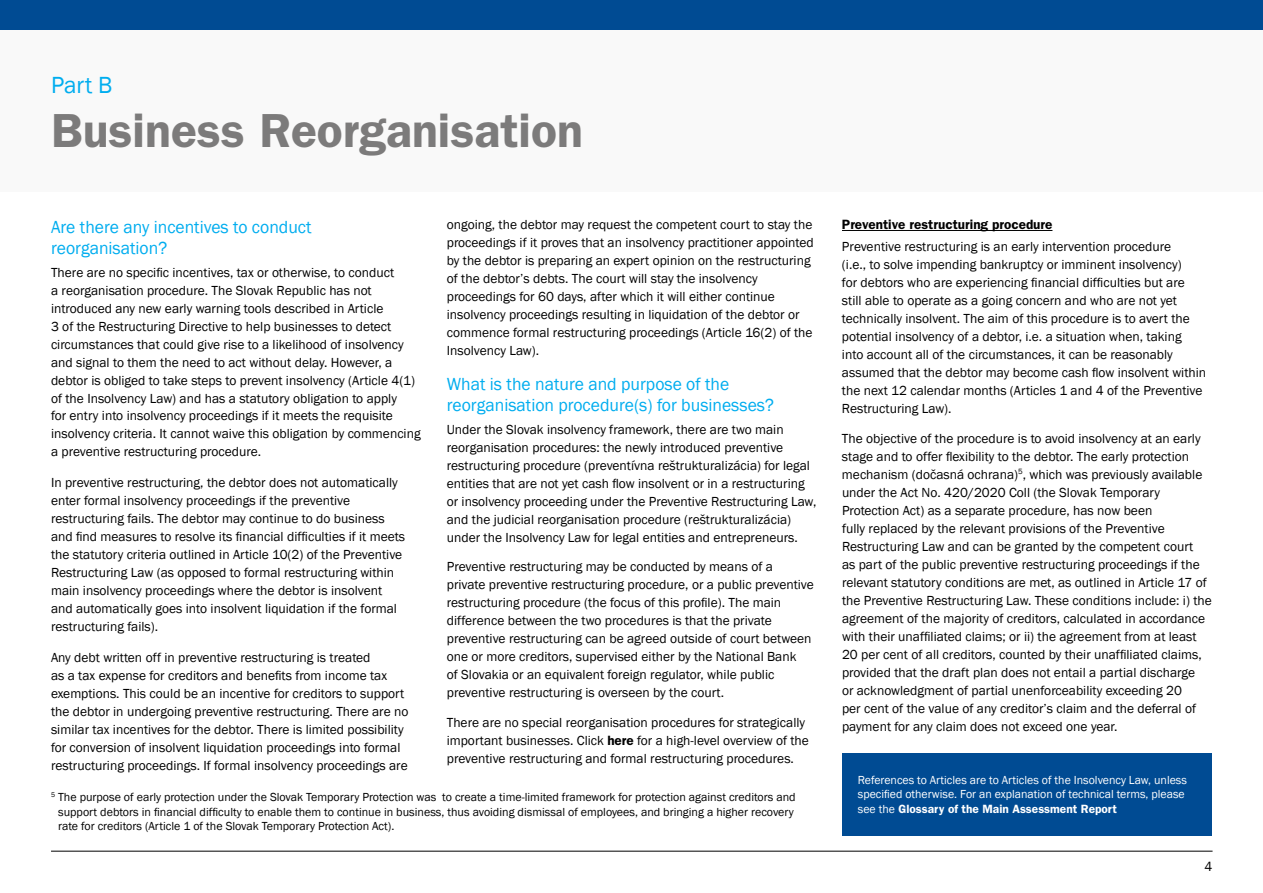
<style>
.page{position:relative;width:1263px;height:893px;background:#fff}
.page>*{position:absolute;margin:0;border:0;box-sizing:border-box;transform-origin:0 0}
.t1{font:600 48px "Franklin Gothic";color:#7c7b7b}
.t2{font:24px "Franklin Gothic";color:#00adef}
.t3{font:18px/21.6px "Franklin Gothic";color:#00adef}
.t4{font:13.5px/18px "Franklin Gothic";color:#000}
.t5{font:600 13.5px "Franklin Gothic";color:#000}
.t6{font:12px/14.4px "Franklin Gothic";color:#000}
.t7{font:12px/14.4px "Franklin Gothic";color:#fff}
.s1{font-weight:600}
</style>
<div class="page">
<hr style="left:51px;top:851px;width:1161px;height:1px;background:#000">
<div style="left:0;top:0;width:1263px;height:30px;background:#004b93"></div>
<div style="left:0;top:30px;width:1263px;height:161px;background:#f9f9f9"></div>
<div style="left:842px;top:753px;width:370px;height:83px;background:#004b93"></div>
<hr style="left:842px;top:230px;width:210px;height:1px;background:#000">
<h2 class="t2" style="left:51px;top:70px;width:63px">Part B</h2>
<h1 class="t1" style="left:51px;top:102px;width:533px">Business Reorganisation</h1>
<h3 class="t3" style="left:51px;top:216px;width:262px">Are there any incentives to conduct reorganisation?</h3>
<p class="t4" style="left:51px;top:263px;width:371px">There are no specific incentives, tax or otherwise, to conduct<br>a reorganisation procedure. The Slovak Republic has not introduced any new early warning tools described in Article<br>3 of the Restructuring Directive to help businesses to detect circumstances that could give rise to a likelihood of insolvency and signal to them the need to act without delay. However, a debtor is obliged to take steps to prevent insolvency (Article 4(1) of the Insolvency Law) and has a statutory obligation to apply<br>for entry into insolvency proceedings if it meets the requisite insolvency criteria. It cannot waive this obligation by commencing a preventive restructuring procedure.</p>
<p class="t4" style="left:51px;top:474px;width:356px">In preventive restructuring, the debtor does not automatically enter formal insolvency proceedings if the preventive restructuring fails. The debtor may continue to do business and find measures to resolve its financial difficulties if it meets the statutory criteria outlined in Article 10(2) of the Preventive Restructuring Law (as opposed to formal restructuring within main insolvency proceedings where the debtor is insolvent and automatically goes into insolvent liquidation if the formal restructuring fails).</p>
<p class="t4" style="left:51px;top:649px;width:359px">Any debt written off in preventive restructuring is treated<br>as a tax expense for creditors and benefits from income tax exemptions. This could be an incentive for creditors to support the debtor in undergoing preventive restructuring. There are no similar tax incentives for the debtor. There is limited possibility for conversion of insolvent liquidation proceedings into formal restructuring proceedings. If formal insolvency proceedings are</p>
<p class="t4" style="left:447px;top:216px;width:368px">ongoing, the debtor may request the competent court to stay the proceedings if it proves that an insolvency practitioner appointed by the debtor is preparing an expert opinion on the restructuring of the debtor’s debts. The court will stay the insolvency proceedings for 60 days, after which it will either continue insolvency proceedings resulting in liquidation of the debtor or commence formal restructuring proceedings (Article 16(2) of the Insolvency Law).</p>
<h3 class="t3" style="left:447px;top:373px;width:329px">What is the nature and purpose of the reorganisation procedure(s) for businesses?</h3>
<p class="t4" style="left:447px;top:420px;width:371px">Under the Slovak insolvency framework, there are two main reorganisation procedures: the newly introduced preventive restructuring procedure (preventívna reštrukturalizácia) for legal entities that are not yet cash flow insolvent or in a restructuring or insolvency proceeding under the Preventive Restructuring Law, and the judicial reorganisation procedure (reštrukturalizácia) under the Insolvency Law for legal entities and entrepreneurs.</p>
<p class="t4" style="left:447px;top:558px;width:368px">Preventive restructuring may be conducted by means of a private preventive restructuring procedure, or a public preventive restructuring procedure (the focus of this profile). The main difference between the two procedures is that the private preventive restructuring can be agreed outside of court between one or more creditors, supervised either by the National Bank<br>of Slovakia or an equivalent foreign regulator, while public preventive restructuring is overseen by the court.</p>
<p class="t4" style="left:447px;top:713px;width:364px">There are no special reorganisation procedures for strategically important businesses. Click <span class="s1">here</span> for a high-level overview of the preventive restructuring and formal restructuring procedures.</p>
<p class="t6" style="left:58px;top:790px;width:739px;text-indent:-7px"><sup>5</sup> The purpose of early protection under the Slovak Temporary Protection was to create a time-limited framework for protection against creditors and support debtors in financial difficulty to enable them to continue in business, thus avoiding dismissal of employees, and bringing a higher recovery rate for creditors (Article 1 of the Slovak Temporary Protection Act).</p>
<p class="t5" style="left:842px;top:216px;width:212px">Preventive restructuring procedure</p>
<p class="t4" style="left:842px;top:238px;width:366px">Preventive restructuring is an early intervention procedure<br>(i.e., to solve impending bankruptcy or imminent insolvency)<br>for debtors who are experiencing financial difficulties but are still able to operate as a going concern and who are not yet technically insolvent. The aim of this procedure is to avert the potential insolvency of a debtor, i.e. a situation when, taking into account all of the circumstances, it can be reasonably assumed that the debtor may become cash flow insolvent within the next 12 calendar months (Articles 1 and 4 of the Preventive Restructuring Law).</p>
<p class="t4" style="left:842px;top:430px;width:371px">The objective of the procedure is to avoid insolvency at an early stage and to offer flexibility to the debtor. The early protection mechanism (dočasná ochrana)<sup>5</sup>, which was previously available under the Act No. 420/2020 Coll (the Slovak Temporary Protection Act) as a separate procedure, has now been<br>fully replaced by the relevant provisions of the Preventive Restructuring Law and can be granted by the competent court<br>as part of the public preventive restructuring proceedings if the relevant statutory conditions are met, as outlined in Article 17 of the Preventive Restructuring Law. These conditions include: i) the agreement of the majority of creditors, calculated in accordance with their unaffiliated claims; or ii) the agreement from at least 20 per cent of all creditors, counted by their unaffiliated claims, provided that the draft plan does not entail a partial discharge<br>or acknowledgment of partial unenforceability exceeding 20<br>per cent of the value of any creditor’s claim and the deferral of payment for any claim does not exceed one year.</p>
<p class="t7" style="left:858px;top:773px;width:331px">References to Articles are to Articles of the Insolvency Law, unless specified otherwise. For an explanation of technical terms, please see the <span class="s1">Glossary of the Main Assessment Report</span></p>
<p class="t4" style="left:1204px;top:858px;width:9px">4</p>
</div>
